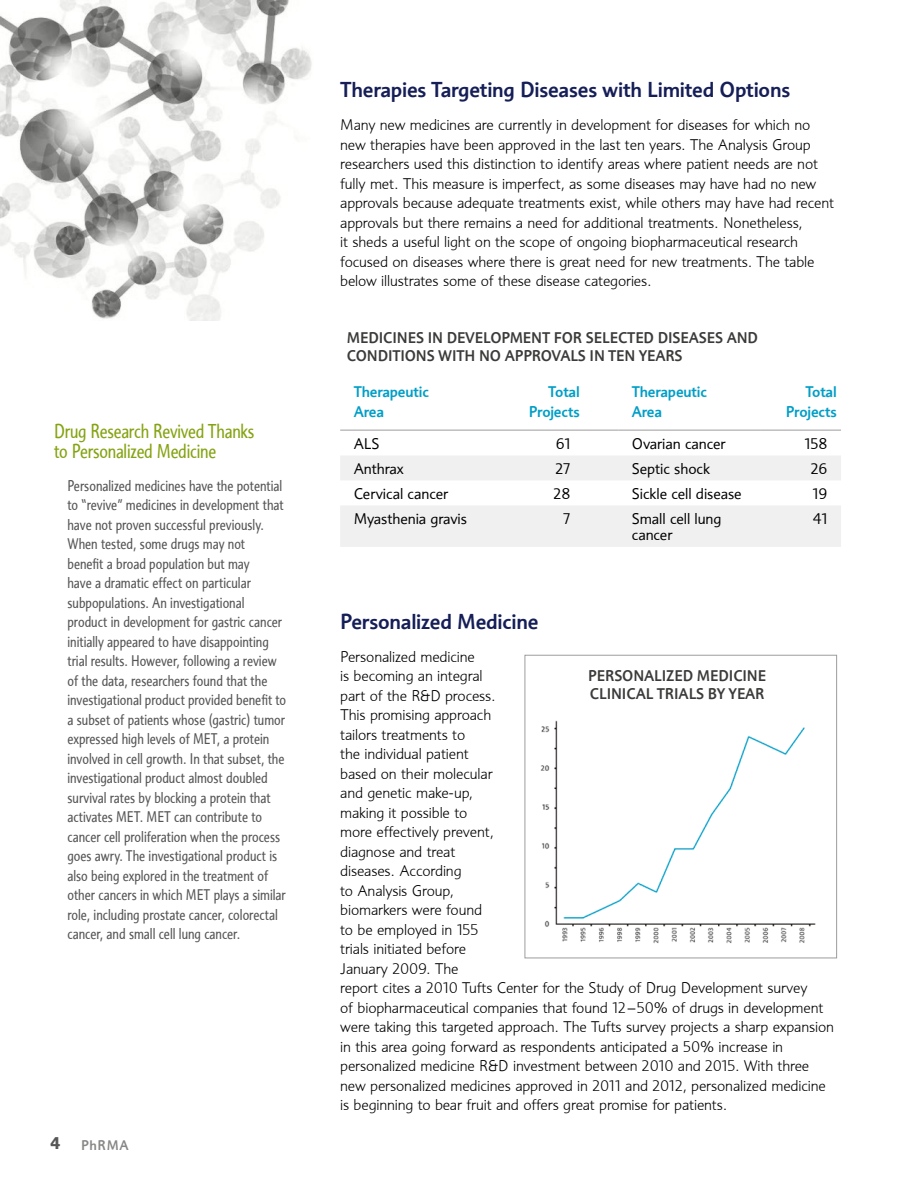
<style>
.page{position:relative;width:918px;height:1188px;background:#fff}
.page>*{position:absolute;margin:0;border:0;box-sizing:border-box;transform-origin:0 0}
.t1{font:500 21px "Informa";letter-spacing:-.01em;color:#151e57}
.t2{font:condensed 19.5px/19.5px "Informa";letter-spacing:-.01em;color:#84a311}
.t3{font:300 15px/19.5px "Informa";letter-spacing:-.01em;color:#000}
.t4{font:condensed 15px/19.5px "Informa";color:#565656}
.t5{font:500 15px/18px "Informa";letter-spacing:-.01em;color:#3b3b3a}
.t6{font:15px/16.5px "Informa";letter-spacing:-.005em;color:#000}
.t7{font:500 15px/19.5px "Informa";letter-spacing:-.01em;color:#009ec7}
.t8{font:500 13.5px "Informa";letter-spacing:.05em;color:#878786}
.s1{font-weight:700;font-size:16.5px;color:#565656}
</style>
<div class="page">
<img style="left:0;top:0;width:312px;height:320px">
<svg style="left:340px;top:456px;width:501px;height:91px;fill:#f0f0f0"></svg>
<hr style="left:340px;top:430px;width:163px;height:1px;background:#9c9d9d">
<hr style="left:503px;top:430px;width:81px;height:1px;background:#9c9d9d">
<hr style="left:584px;top:430px;width:34px;height:1px;background:#9c9d9d">
<hr style="left:618px;top:430px;width:142px;height:1px;background:#9c9d9d">
<hr style="left:760px;top:430px;width:81px;height:1px;background:#9c9d9d">
<img style="left:540px;top:720px;width:276px;height:223px">
<div style="left:525px;top:655px;width:312px;height:303px;border:1px solid #9c9d9d"></div>
<h2 class="t2" style="left:54px;top:422px;width:202px">Drug Research Revived Thanks to Personalized Medicine</h2>
<p class="t4" style="left:68px;top:476px;width:220px">Personalized medicines have the potential to “revive” medicines in development that have not proven successful previously.<br>When tested, some drugs may not<br>benefit a broad population but may<br>have a dramatic effect on particular subpopulations. An investigational product in development for gastric cancer initially appeared to have disappointing trial results. However, following a review of the data, researchers found that the investigational product provided benefit to a subset of patients whose (gastric) tumor expressed high levels of MET, a protein involved in cell growth. In that subset, the investigational product almost doubled survival rates by blocking a protein that activates MET. MET can contribute to cancer cell proliferation when the process goes awry. The investigational product is also being explored in the treatment of other cancers in which MET plays a similar role, including prostate cancer, colorectal cancer, and small cell lung cancer.</p>
<p class="t8" style="left:50px;top:1138px;width:80px"><span class="s1">4</span> phrma</p>
<h1 class="t1" style="left:340px;top:77px;width:452px">Therapies Targeting Diseases with Limited Options</h1>
<p class="t3" style="left:340px;top:115px;width:495px">Many new medicines are currently in development for diseases for which no new therapies have been approved in the last ten years. The Analysis Group researchers used this distinction to identify areas where patient needs are not fully met. This measure is imperfect, as some diseases may have had no new approvals because adequate treatments exist, while others may have had recent approvals but there remains a need for additional treatments. Nonetheless,<br>it sheds a useful light on the scope of ongoing biopharmaceutical research focused on diseases where there is great need for new treatments. The table below illustrates some of these disease categories.</p>
<p class="t5" style="left:347px;top:329px;width:291px">MEDICI NES I N DEVELOPMENT FOR SELECTED</p>
<p class="t5" style="left:658px;top:329px;width:100px">DISEASES AND</p>
<p class="t5" style="left:347px;top:347px;width:38px">CONDITI</p>
<p class="t5" style="left:405px;top:347px;width:44px">ONS WITH</p>
<p class="t5" style="left:479px;top:347px;width:170px">NO APPROVALS I N TE N YEAR</p>
<p class="t5" style="left:675px;top:347px;width:10px">S</p>
<p class="t7" style="left:354px;top:382px;width:77px">Therapeutic<br>Area</p>
<p class="t7" style="left:529px;top:382px;width:53px;text-align:right">Total<br>Projects</p>
<p class="t7" style="left:632px;top:382px;width:77px">Therapeutic<br>Area</p>
<p class="t7" style="left:786px;top:382px;width:53px;text-align:right">Total<br>Projects</p>
<p class="t6" style="left:354px;top:435px;width:18px">ALS</p>
<p class="t6" style="left:556px;top:435px;width:16px">61</p>
<p class="t6" style="left:632px;top:435px;width:95px">Ovarian cancer</p>
<p class="t6" style="left:804px;top:435px;width:25px">158</p>
<p class="t6" style="left:354px;top:460px;width:52px">Anthrax</p>
<p class="t6" style="left:555px;top:460px;width:17px">27</p>
<p class="t6" style="left:632px;top:460px;width:80px">Septic shock</p>
<p class="t6" style="left:811px;top:460px;width:18px">26</p>
<p class="t6" style="left:354px;top:485px;width:96px">Cervical cancer</p>
<p class="t6" style="left:554px;top:485px;width:18px">28</p>
<p class="t6" style="left:632px;top:485px;width:111px">Sickle cell disease</p>
<p class="t6" style="left:813px;top:485px;width:17px">19</p>
<p class="t6" style="left:354px;top:510px;width:115px">Myasthenia gravis</p>
<p class="t6" style="left:563px;top:510px;width:9px">7</p>
<p class="t6" style="left:632px;top:510px;width:91px">Small cell lung cancer</p>
<p class="t6" style="left:813px;top:510px;width:16px">41</p>
<h1 class="t1" style="left:340px;top:609px;width:200px">Personalized Medicine</h1>
<p class="t3" style="left:340px;top:647px;width:495px">Personalized medicine<br>is becoming an integral<br>part of the R&amp;D process.<br>This promising approach<br>tailors treatments to<br>the individual patient<br>based on their molecular<br>and genetic make-up,<br>making it possible to<br>more effectively prevent,<br>diagnose and treat<br>diseases. According<br>to Analysis Group,<br>biomarkers were found<br>to be employed in 155<br>trials initiated before<br>January 2009. The<br>report cites a 2010 Tufts Center for the Study of Drug Development survey<br>of biopharmaceutical companies that found 12–50% of drugs in development were taking this targeted approach. The Tufts survey projects a sharp expansion in this area going forward as respondents anticipated a 50% increase in personalized medicine R&amp;D investment between 2010 and 2015. With three new personalized medicines approved in 2011 and 2012, personalized medicine is beginning to bear fruit and offers great promise for patients.</p>
<p class="t5" style="left:588px;top:667px;width:179px">Personalized Medicine<br>Clinical Tr ials by Year</p>
</div>
